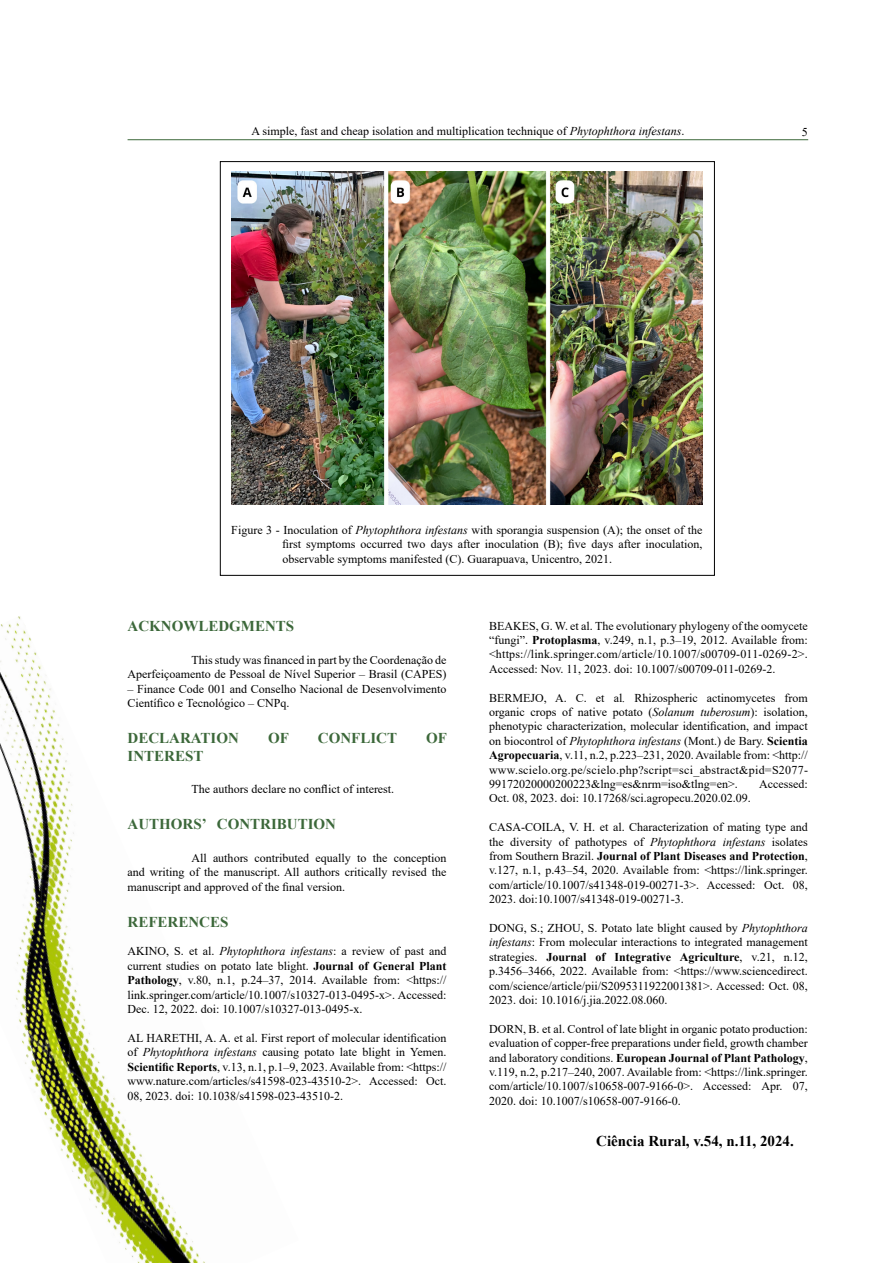
<style>
.page{position:relative;width:893px;height:1263px;background:#fff}
.page>*{position:absolute;margin:0;border:0;box-sizing:border-box;transform-origin:0 0}
.t1{font:700 15px "Times New Roman";color:#3c683a}
.t2{font:700 15px "Times New Roman";color:#000}
.t3{font:12px/14.4px "Times New Roman";color:#000;text-align:justify}
.s1{font-style:italic}
.s2{font-weight:700}
</style>
<div class="page">
<hr style="left:128px;top:139px;width:680px;height:1px;background:#3c683a">
<img style="left:0;top:616px;width:205px;height:647px">
<img style="left:232px;top:171px;width:470px;height:333px">
<p class="t3" style="left:251px;top:124px;width:434px">A simple, fast and cheap isolation and multiplication technique of <span class="s1">Phytophthora infestans</span>.</p>
<p class="t3" style="left:802px;top:124px;width:7px">5</p>
<p class="t3" style="left:282px;top:522px;width:422px;text-indent:-51px">Figure 3 - Inoculation of <span class="s1">Phytophthora infestans</span> with sporangia suspension (A); the onset of the first symptoms occurred two days after inoculation (B); five days after inoculation, observable symptoms manifested (C). Guarapuava, Unicentro, 2021.</p>
<p class="t1" style="left:128px;top:616px;width:168px">ACKNOWLEDGMENTS</p>
<p class="t3" style="left:128px;top:652px;width:320px;text-align:right">This study was financed in part by the Coordenação de<br>Aperfeiçoamento de Pessoal de Nível Superior – Brasil (CAPES)</p>
<p class="t3" style="left:128px;top:681px;width:320px">– Finance Code 001 and Conselho Nacional de Desenvolvimento<br>Científico e Tecnológico – CNPq.</p>
<p class="t1" style="left:128px;top:727px;width:113px">DECLARATION</p>
<p class="t1" style="left:268px;top:727px;width:22px">OF</p>
<p class="t1" style="left:318px;top:727px;width:81px">CONFLICT</p>
<p class="t1" style="left:426px;top:727px;width:22px">OF</p>
<p class="t1" style="left:128px;top:745px;width:77px">INTEREST</p>
<p class="t3" style="left:191px;top:782px;width:204px">The authors declare no conflict of interest.</p>
<p class="t1" style="left:128px;top:814px;width:210px">AUTHORS’ CONTRIBUTION</p>
<p class="t3" style="left:128px;top:850px;width:320px;text-indent:64px">All authors contributed equally to the conception and writing of the manuscript. All authors critically revised the manuscript and approved of the final version.</p>
<p class="t1" style="left:128px;top:911px;width:102px">REFERENCES</p>
<p class="t3" style="left:128px;top:944px;width:320px">AKINO, S. et al. <span class="s1">Phytophthora infestans</span>: a review of past and current studies on potato late blight. <span class="s2">Journal of General Plant Pathology</span>, v.80, n.1, p.24–37, 2014. Available from: &lt;https:// link.springer.com/article/10.1007/s10327-013-0495-x&gt;. Accessed:<br>Dec. 12, 2022. doi: 10.1007/s10327-013-0495-x.</p>
<p class="t3" style="left:128px;top:1030px;width:320px">AL HARETHI, A. A. et al. First report of molecular identification of <span class="s1">Phytophthora infestans</span> causing potato late blight in Yemen.<br><span class="s2">Scientific Reports</span>, v.13, n.1, p.1–9, 2023. Available from: &lt;https:// www.nature.com/articles/s41598-023-43510-2&gt;. Accessed: Oct.<br>08, 2023. doi: 10.1038/s41598-023-43510-2.</p>
<p class="t3" style="left:489px;top:618px;width:320px">BEAKES, G. W. et al. The evolutionary phylogeny of the oomycete “fungi”. <span class="s2">Protoplasma</span>, v.249, n.1, p.3–19, 2012. Available from: &lt;https://link.springer.com/article/10.1007/s00709-011-0269-2&gt;.<br>Accessed: Nov. 11, 2023. doi: 10.1007/s00709-011-0269-2.</p>
<p class="t3" style="left:489px;top:690px;width:321px">BERMEJO, A. C. et al<span class="s1">.</span> Rhizospheric actinomycetes from organic crops of native potato (<span class="s1">Solanum tuberosum</span>): isolation, phenotypic characterization, molecular identification, and impact on biocontrol of <span class="s1">Phytophthora infestans</span> (Mont.) de Bary. <span class="s2">Scientia Agropecuaria</span>, v.11, n.2, p.223–231, 2020. Available from: &lt;http:// www.scielo.org.pe/scielo.php?script=sci_abstract&amp;pid=S2077- 99172020000200223&amp;lng=es&amp;nrm=iso&amp;tlng=en&gt;.</p>
<p class="t3" style="left:759px;top:776px;width:50px">Accessed:</p>
<p class="t3" style="left:489px;top:791px;width:263px">Oct. 08, 2023. doi: 10.17268/sci.agropecu.2020.02.09.</p>
<p class="t3" style="left:489px;top:820px;width:320px">CASA-COILA, V. H. et al. Characterization of mating type and the diversity of pathotypes of <span class="s1">Phytophthora infestans</span> isolates from Southern Brazil. <span class="s2">Journal of Plant Diseases and Protection</span>, v.127, n.1, p.43–54, 2020. Available from: &lt;https://link.springer. com/article/10.1007/s41348-019-00271-3&gt;. Accessed: Oct. 08, 2023. doi:10.1007/s41348-019-00271-3.</p>
<p class="t3" style="left:489px;top:920px;width:320px">DONG, S.; ZHOU, S. Potato late blight caused by <span class="s1">Phytophthora infestans</span>: From molecular interactions to integrated management strategies. <span class="s2">Journal of Integrative Agriculture</span>, v.21, n.12, p.3456–3466, 2022. Available from: &lt;https://www.sciencedirect. com/science/article/pii/S2095311922001381&gt;. Accessed: Oct. 08, 2023. doi: 10.1016/j.jia.2022.08.060.</p>
<p class="t3" style="left:489px;top:1021px;width:320px">DORN, B. et al. Control of late blight in organic potato production: evaluation of copper-free preparations under field, growth chamber and laboratory conditions. <span class="s2">European Journal of Plant Pathology</span>, v.119, n.2, p.217–240, 2007. Available from: &lt;https://link.springer. com/article/10.1007/s10658-007-9166-0&gt;. Accessed: Apr. 07, 2020. doi: 10.1007/s10658-007-9166-0.</p>
<p class="t2" style="left:596px;top:1130px;width:199px">Ciência Rural, v.54, n.11, 2024.</p>
</div>
